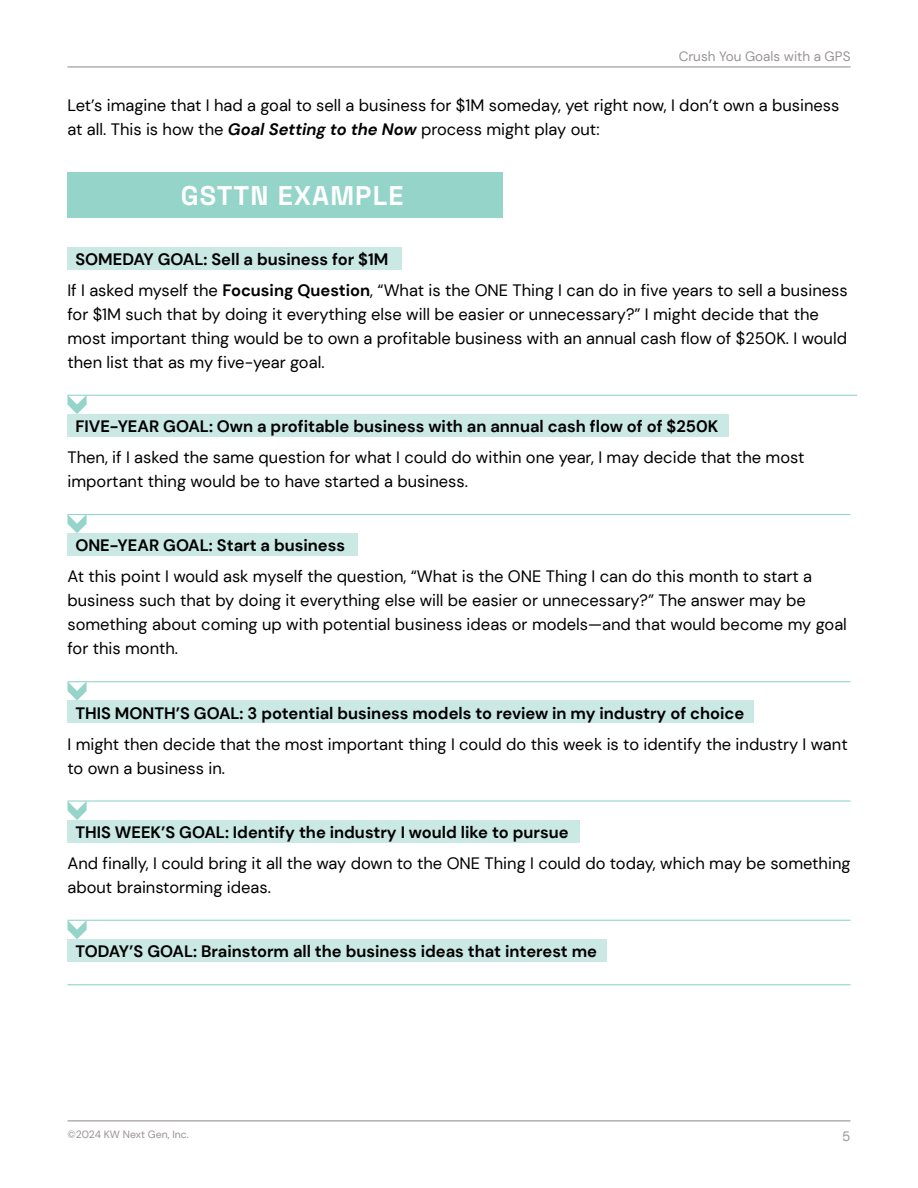
<style>
.page{position:relative;width:918px;height:1188px;background:#fff}
.page>*{position:absolute;margin:0;border:0;box-sizing:border-box;transform-origin:0 0}
.t1{font:300 27px "Space Grotesk";letter-spacing:.04em;color:#fff}
.t2{font:16.5px/24px "DM Sans";color:#000}
.t3{font:700 16.5px "DM Sans";color:#000}
.t4{font:13.5px "DM Sans";color:#989392}
.t5{font:10.5px "DM Sans";color:#989392}
.s1{font-weight:700;font-style:italic}
.s2{font-weight:700}
</style>
<div class="page">
<hr style="left:68px;top:1120px;width:783px;height:1px;background:#989392">
<hr style="left:68px;top:66px;width:783px;height:1px;background:#989392">
<div style="left:68px;top:247px;width:334px;height:23px;background:#cae8e4"></div>
<div style="left:68px;top:414px;width:661px;height:23px;background:#cae8e4"></div>
<div style="left:68px;top:533px;width:290px;height:23px;background:#cae8e4"></div>
<div style="left:68px;top:701px;width:686px;height:22px;background:#cae8e4"></div>
<div style="left:68px;top:820px;width:513px;height:23px;background:#cae8e4"></div>
<div style="left:68px;top:939px;width:540px;height:23px;background:#cae8e4"></div>
<hr style="left:68px;top:395px;width:789px;height:1px;background:#94d4c9">
<hr style="left:68px;top:514px;width:783px;height:1px;background:#94d4c9">
<hr style="left:68px;top:681px;width:783px;height:1px;background:#94d4c9">
<hr style="left:68px;top:800px;width:783px;height:2px;background:#94d4c9">
<hr style="left:68px;top:920px;width:783px;height:1px;background:#94d4c9">
<hr style="left:68px;top:984px;width:783px;height:1px;background:#94d4c9">
<div style="left:68px;top:173px;width:435px;height:45px;background:#94d4c9"></div>
<svg style="left:67px;top:395px;width:20px;height:19px"></svg>
<svg style="left:67px;top:514px;width:20px;height:19px"></svg>
<svg style="left:67px;top:681px;width:20px;height:20px"></svg>
<svg style="left:67px;top:801px;width:20px;height:19px"></svg>
<svg style="left:67px;top:920px;width:20px;height:19px"></svg>
<p class="t4" style="left:679px;top:51px;width:173px">Crush You Goals with a GPS</p>
<p class="t2" style="left:68px;top:94px;width:773px">Let’s imagine that I had a goal to sell a business for $1M someday, yet right now, I don’t own a business at all. This is how the <span class="s1">Goal Setting to the Now</span> process might play out:</p>
<h1 class="t1" style="left:181px;top:183px;width:224px">GSTTN EXAMPLE</h1>
<p class="t2" style="left:68px;top:245px;width:782px;line-height:30.8px;text-indent:8px"><span class="s2">SOMEDAY GOAL: Sell a business for $1M<br></span>If I asked myself the <span class="s2">Focusing Question</span>, “What is the ONE Thing I can do in five years to sell a business</p>
<p class="t2" style="left:68px;top:303px;width:781px">for $1M such that by doing it everything else will be easier or unnecessary?” I might decide that the most important thing would be to own a profitable business with an annual cash flow of $250K. I would then list that as my five-year goal.</p>
<p class="t3" style="left:75px;top:419px;width:644px">FIVE-YEAR GOAL: Own a profitable business with an annual cash flow of of $250K</p>
<p class="t2" style="left:68px;top:446px;width:738px">Then, if I asked the same question for what I could do within one year, I may decide that the most important thing would be to have started a business.</p>
<p class="t3" style="left:75px;top:538px;width:271px">ONE-YEAR GOAL: Start a business</p>
<p class="t2" style="left:68px;top:565px;width:781px">At this point I would ask myself the question, “What is the ONE Thing I can do this month to start a business such that by doing it everything else will be easier or unnecessary?” The answer may be something about coming up with potential business ideas or models—and that would become my goal for this month.</p>
<p class="t3" style="left:75px;top:706px;width:671px">THIS MONTH’S GOAL: 3 potential business models to review in my industry of choice</p>
<p class="t2" style="left:68px;top:733px;width:782px">I might then decide that the most important thing I could do this week is to identify the industry I want to own a business in.</p>
<p class="t3" style="left:75px;top:825px;width:495px">THIS WEEK’S GOAL: Identify the industry I would like to pursue</p>
<p class="t2" style="left:68px;top:852px;width:785px">And finally, I could bring it all the way down to the ONE Thing I could do today, which may be something about brainstorming ideas.</p>
<p class="t3" style="left:75px;top:944px;width:523px">TODAY’S GOAL: Brainstorm all the business ideas that interest me</p>
<p class="t5" style="left:68px;top:1130px;width:123px">©2024 KW Next Gen, Inc.</p>
<p class="t4" style="left:842px;top:1130px;width:10px">5</p>
</div>
